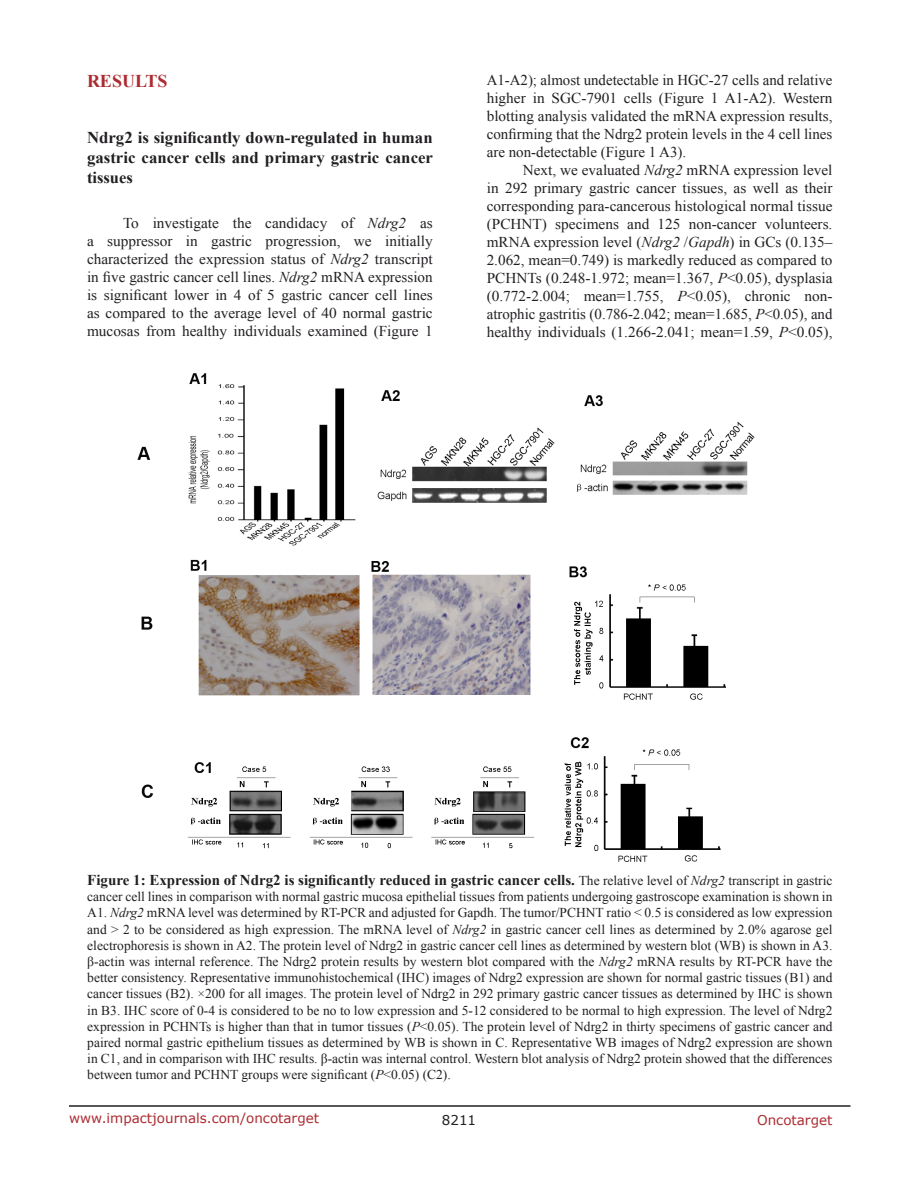
<style>
.page{position:relative;width:918px;height:1188px;background:#fff}
.page>*{position:absolute;margin:0;border:0;box-sizing:border-box;transform-origin:0 0}
.Heading{font:700 18px "Times New Roman";color:#ac2b31}
.SubHeading{font:700 16.5px/19.8px "Times New Roman";color:#221f22;text-align:justify}
.BodyText{font:15px/18px "Times New Roman";color:#221f22;text-align:justify}
.FigureText{font:700 15px "Times New Roman";color:#221f22}
.FigureText-2{font:13.5px/16.2px "Times New Roman";color:#221f22;text-align:justify}
.t1{font:13.5px "Verdana";color:#ac2b31}
.t2{font:13.5px "Verdana";color:#221f22}
.s1{font-style:italic}
.s2{font-weight:400;font-size:13.5px}
.s3{font-weight:400;font-style:italic;font-size:13.5px}
.s4{color:#231f20}
</style>
<div class="page">
<hr style="left:69px;top:1105px;width:781px;height:2px;background:#231f20">
<img style="left:137px;top:373px;width:618px;height:489px">
<p class="Heading" style="left:87px;top:69px;width:82px">RESULTS</p>
<p class="SubHeading" style="left:87px;top:127px;width:348px">Ndrg2 is significantly down-regulated in human gastric cancer cells and primary gastric cancer tissues</p>
<p class="BodyText" style="left:87px;top:213px;width:347px;text-indent:36px">To investigate the candidacy of <span class="s1">Ndrg2</span> as a suppressor in gastric progression, we initially characterized the expression status of <span class="s1">Ndrg2</span> transcript in five gastric cancer cell lines. <span class="s1">Ndrg2</span> mRNA expression is significant lower in 4 of 5 gastric cancer cell lines as compared to the average level of 40 normal gastric mucosas from healthy individuals examined (Figure 1</p>
<p class="BodyText" style="left:487px;top:71px;width:347px">A1-A2); almost undetectable in HGC-27 cells and relative higher in SGC-7901 cells (Figure 1 A1-A2). Western blotting analysis validated the mRNA expression results, confirming that the Ndrg2 protein levels in the 4 cell lines are non-detectable (Figure 1 A3).</p>
<p class="BodyText" style="left:487px;top:161px;width:347px;text-indent:36px">Next, we evaluated <span class="s1">Ndrg2</span> mRNA expression level in 292 primary gastric cancer tissues, as well as their corresponding para-cancerous histological normal tissue (PCHNT) specimens and 125 non-cancer volunteers. mRNA expression level (<span class="s1">Ndrg2</span> /<span class="s1">Gapdh</span>) in GCs (0.135– 2.062, mean=0.749) is markedly reduced as compared to PCHNTs (0.248-1.972; mean=1.367, <span class="s1">P</span>&lt;0.05), dysplasia (0.772-2.004; mean=1.755, <span class="s1">P</span>&lt;0.05), chronic non&shy;atrophic gastritis (0.786-2.042; mean=1.685, <span class="s1">P</span>&lt;0.05), and healthy individuals (1.266-2.041; mean=1.59, <span class="s1">P</span>&lt;0.05),</p>
<p class="FigureText" style="left:87px;top:870px;width:747px">Figure 1: Expression of Ndrg2 is significantly reduced in gastric cancer cells. <span class="s2">The relative level of</span> <span class="s3">Ndrg2</span> <span class="s2">transcript in gastric</span></p>
<p class="FigureText-2" style="left:87px;top:888px;width:747px">cancer cell lines in comparison with normal gastric mucosa epithelial tissues from patients undergoing gastroscope examination is shown in A1. <span class="s1">Ndrg2</span> mRNA level was determined by RT-PCR and adjusted for Gapdh. The tumor/PCHNT ratio &lt; 0.5 is considered as low expression and &gt; 2 to be considered as high expression. The mRNA level of <span class="s1">Ndrg2</span> in gastric cancer cell lines as determined by 2.0% agarose gel electrophoresis is shown in A2. The protein level of Ndrg2 in gastric cancer cell lines as determined by western blot (WB) is shown in A3. β-actin was internal reference. The Ndrg2 protein results by western blot compared with the <span class="s1">Ndrg2</span> mRNA results by RT-PCR have the better consistency. Representative immunohistochemical (IHC) images of Ndrg2 expression are shown for normal gastric tissues (B1) and cancer tissues (B2). ×200 for all images. The protein level of Ndrg2 in 292 primary gastric cancer tissues as determined by IHC is shown in B3. IHC score of 0-4 is considered to be no to low expression and 5-12 considered to be normal to high expression. The level of Ndrg2 expression in PCHNTs is higher than that in tumor tissues (<span class="s1">P</span>&lt;0.05). The protein level of Ndrg2 in <span class="s4">thirty</span> specimens of gastric cancer and paired normal gastric epithelium tissues as determined by WB is shown in C. Representative WB images of Ndrg2 expression are shown in C1, and in comparison with IHC results. β-actin was internal control. Western blot analysis of Ndrg2 protein showed that the differences between tumor and PCHNT groups were significant (<span class="s1">P</span>&lt;0.05) (C2).</p>
<p class="t1" style="left:69px;top:1109px;width:252px">www.impactjournals.com/oncotarget</p>
<p class="t2" style="left:442px;top:1111px;width:36px">8211</p>
<p class="t1" style="left:757px;top:1111px;width:77px">Oncotarget</p>
</div>
